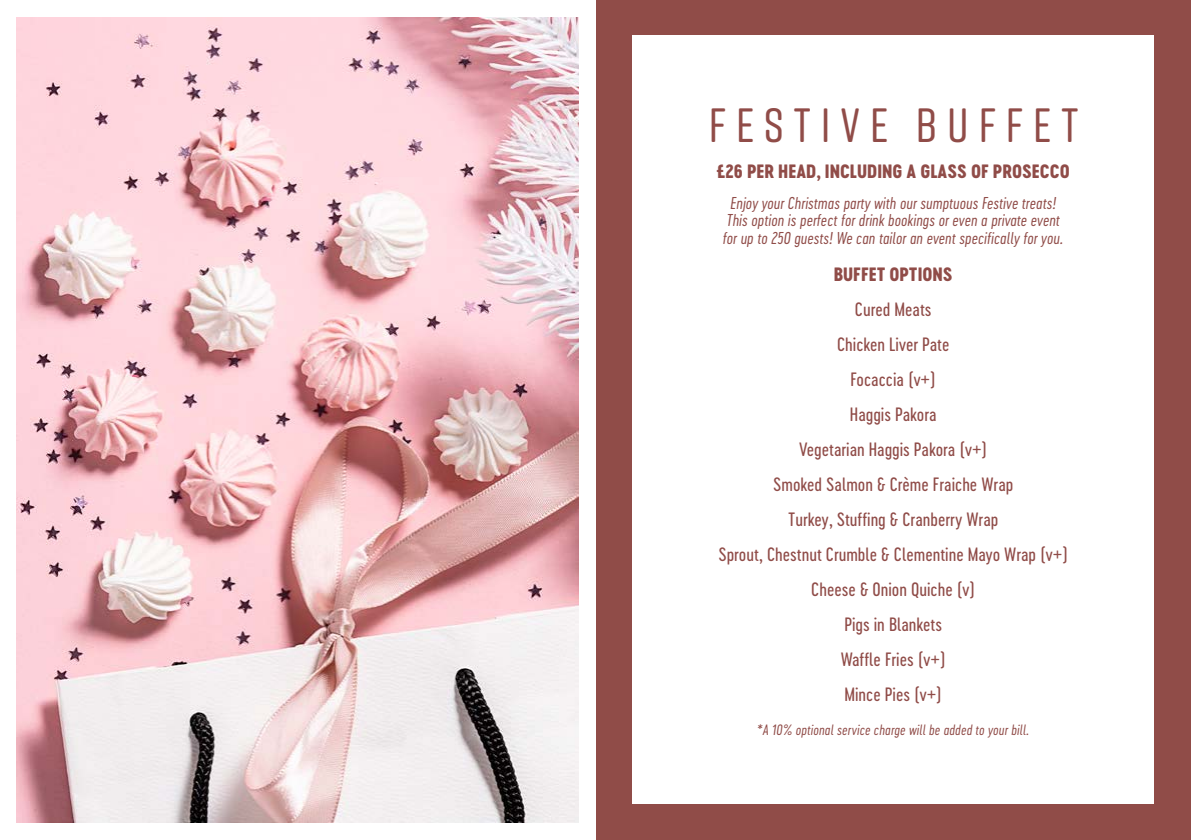
<style>
.page{position:relative;width:1191px;height:840px;background:#fff}
.page>*{position:absolute;margin:0;border:0;box-sizing:border-box;transform-origin:0 0}
.t1{font:500 48px "Rift Soft";letter-spacing:.21em;color:#904c48}
.t2{font:18px/35px "Cervo Neue Regular Neue";color:#904c48;text-align:center}
.t3{font:18px "Cervo Neue Extra Bold Neue";color:#904c48}
.t4{font:italic 16px/17.6px "Cervo Neue Light Neue";color:#904c48;text-align:center}
.t5{font:italic 14px "Cervo Neue Light Neue";letter-spacing:.005em;color:#904c48}
</style>
<div class="page">
<div style="left:595px;top:0;width:596px;height:839px;background:#904c48"></div>
<div style="left:632px;top:36px;width:521px;height:767px;background:#fff"></div>
<img style="left:17px;top:17px;width:561px;height:805px">
<h1 class="t1" style="left:709px;top:92px;width:371px">FESTIVE BUFFE T</h1>
<p class="t3" style="left:716px;top:159px;width:355px">£26 PER HEAD, INCLUDING A GLASS OF PROSECCO</p>
<p class="t4" style="left:723px;top:194px;width:342px">Enjoy your Christmas party with our sumptuous Festive treats!<br>This option is perfect for drink bookings or even a private event for up to 250 guests! We can tailor an event specifically for you.</p>
<p class="t3" style="left:833px;top:261px;width:118px">BUFFET OPTIONS</p>
<p class="t2" style="left:718px;top:291px;width:351px">Cured Meats<br>Chicken Liver Pate<br>Focaccia (v+)<br>Haggis Pakora<br>Vegetarian Haggis Pakora (v+)<br>Smoked Salmon &amp; Crème Fraiche Wrap<br>Turkey, Stuffing &amp; Cranberry Wrap<br>Sprout, Chestnut Crumble &amp; Clementine Mayo Wrap (v+)<br>Cheese &amp; Onion Quiche (v)<br>Pigs in Blankets<br>Waffle Fries (v+)<br>Mince Pies (v+)</p>
<p class="t5" style="left:757px;top:720px;width:274px">*A 10% optional service charge will be added to your bill.</p>
</div>
